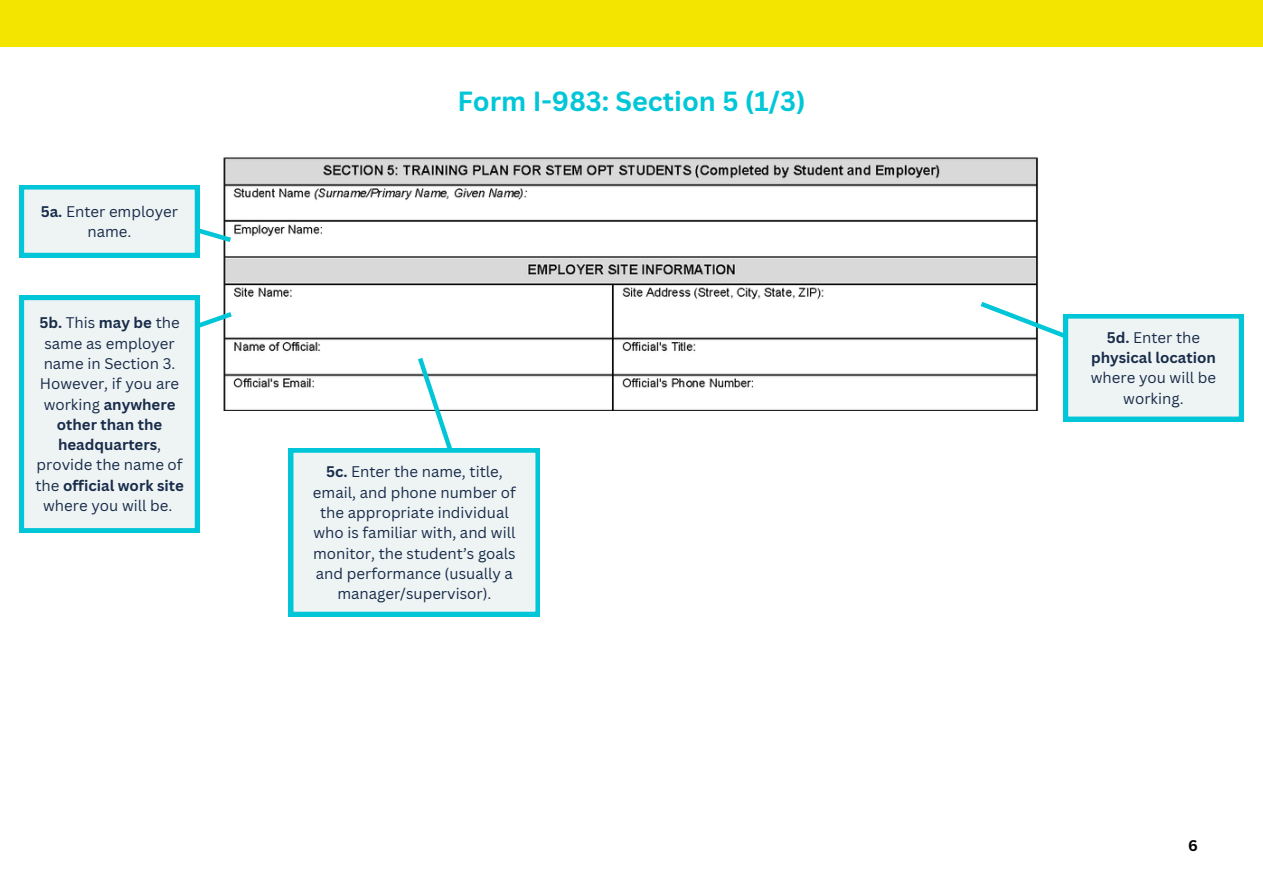
<style>
.page{position:relative;width:1263px;height:894px;background:#fff}
.page>*{position:absolute;margin:0;border:0;box-sizing:border-box;transform-origin:0 0}
.t1{font:700 27px "Canva Sans";color:#00c6d7}
.t2{font:15px/20.2px "Canva Sans";color:#182b49;text-align:center}
.t3{font:700 15px/20.2px "Canva Sans";color:#182b49;text-align:center}
.t4{font:700 15px "Canva Sans";color:#000}
.s1{font-weight:700}
.s2{font-weight:400}
</style>
<div class="page">
<div style="left:0;top:0;width:1263px;height:46px;background:#f3e500"></div>
<img style="left:223px;top:157px;width:815px;height:253px">
<svg style="left:976px;top:298px;width:267px;height:123px"></svg>
<svg style="left:20px;top:185px;width:216px;height:72px;background:#c9eaed"></svg>
<svg style="left:20px;top:295px;width:217px;height:237px"></svg>
<svg style="left:289px;top:353px;width:251px;height:262px"></svg>
<p class="t2" style="left:41px;top:201px;width:139px"><span class="s1">5a.</span> Enter employer name.</p>
<p class="t2" style="left:35px;top:312px;width:150px"><span class="s1">5b.</span> This <span class="s1">may be</span> the same as employer name in Section 3.<br>However, if you are working <span class="s1">anywhere other than the headquarters</span>, provide the name of the <span class="s1">official work site </span>where you will be.</p>
<h1 class="t1" style="left:457px;top:82px;width:350px">Form I-983: Section 5 (1/3)</h1>
<p class="t2" style="left:313px;top:461px;width:204px"><span class="s1">5c.</span> Enter the name, title, email, and phone number of the appropriate individual who is familiar with, and will monitor, the student’s goals and performance (usually a manager/supervisor).</p>
<p class="t3" style="left:1091px;top:327px;width:126px">5d. <span class="s2">Enter the </span>physical location</p>
<p class="t2" style="left:1091px;top:367px;width:127px">where you will be working.</p>
<p class="t4" style="left:1188px;top:834px;width:11px">6</p>
</div>
